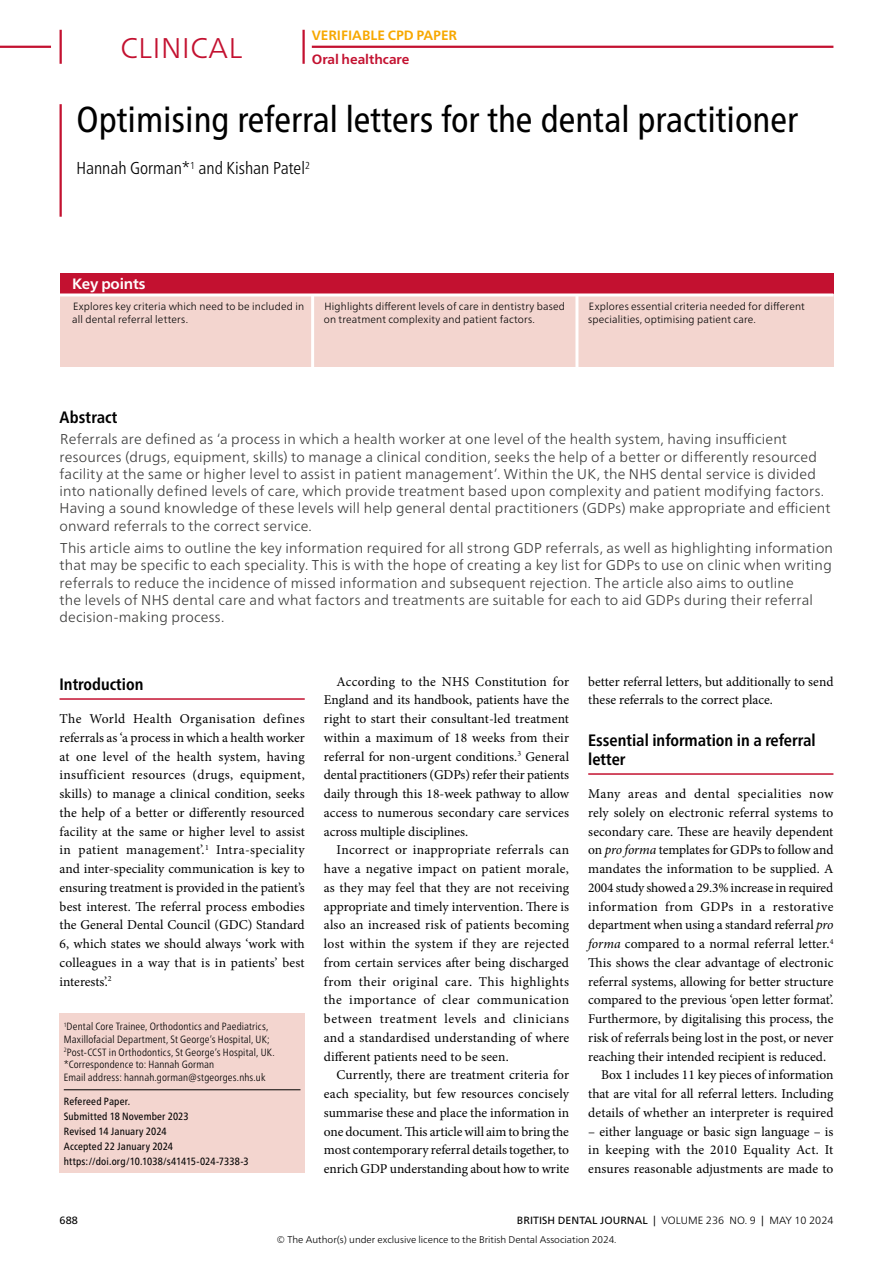
<style>
.page{position:relative;width:893px;height:1263px;background:#fff}
.page>*{position:absolute;margin:0;border:0;box-sizing:border-box;transform-origin:0 0}
.Title_3_Cnd_24pt{font:condensed 36px "Frutiger Neue LT Pro";color:#000}
.t1{font:300 28.5px "Frutiger Neue LT Pro";letter-spacing:.025em;color:#c31130}
.Author_1{font:300 condensed 17.25px "Frutiger Neue LT Pro";color:#000}
.SectionHeading_1_MSS{font:700 condensed 16.5px/18.8px "Frutiger Neue LT Pro";color:#000}
.Abstract_Heading_MSS{font:700 condensed 16.5px "Frutiger Neue LT Pro";letter-spacing:.01em;color:#000}
.Key_Points_Heading_x{font:700 15px "Frutiger Neue LT Pro";letter-spacing:-.01em;color:#fff}
.t2{font:300 14.25px/17.2px "Frutiger Neue LT Pro";letter-spacing:.015em;color:#3a3a39}
.Para_9pt_justified{font:13.5px/18.8px "Minion Pro";color:#000;text-align:justify}
.Para_9pt_justified_1st{font:13.5px/18.8px "Minion Pro";color:#000;text-align:justify}
.NoXML_MSS_page_tag_top{font:700 13.5px "Frutiger Neue LT Pro";color:#f7a800}
.t3{font:700 13.5px "Frutiger Neue LT Pro";color:#c31130}
.t4{font:300 10.5px/13.5px "Frutiger Neue LT Pro";letter-spacing:.015em;color:#000}
.NoXML_Biography_MSS{font:300 condensed 10.5px/12.8px "Frutiger Neue LT Pro";letter-spacing:.015em;color:#000}
.NoXML_article_details{font:condensed 10.5px "Frutiger Neue LT Pro";letter-spacing:.015em;color:#000}
.t5{font:10.5px "Frutiger Neue LT Pro";letter-spacing:.005em;color:#000}
.t6{font:300 9.75px "Frutiger Neue LT Pro";color:#000}
.s1{font-style:italic}
.s2{font-weight:300}
</style>
<div class="page">
<div style="left:60px;top:273px;width:773px;height:94px;background:#f3d5cf"></div>
<hr style="left:60px;top:104px;width:2px;height:113px;background:#c31130">
<hr style="left:60px;top:698px;width:245px;height:2px;background:#c31130">
<hr style="left:588px;top:773px;width:245px;height:2px;background:#c31130">
<div style="left:60px;top:273px;width:773px;height:20px;background:#c31130"></div>
<hr style="left:60px;top:293px;width:773px;height:3px;background:#fff">
<div style="left:60px;top:1013px;width:245px;height:160px;background:#f3d5cf"></div>
<hr style="left:64px;top:1089px;width:236px;height:1px;background:#000">
<hr style="left:311px;top:295px;width:3px;height:83px;background:#fff">
<hr style="left:575px;top:295px;width:3px;height:83px;background:#fff">
<hr style="left:0;top:46px;width:51px;height:2px;background:#c31130">
<hr style="left:312px;top:46px;width:521px;height:2px;background:#c31130">
<hr style="left:60px;top:30px;width:2px;height:34px;background:#c31130">
<hr style="left:302px;top:30px;width:3px;height:34px;background:#c31130">
<h2 class="t1" style="left:120px;top:31px;width:124px">CLINICAL</h2>
<p class="NoXML_MSS_page_tag_top" style="left:312px;top:27px;width:147px">VERIFIABLE CPD PAPER</p>
<p class="t3" style="left:312px;top:51px;width:99px">Oral healthcare</p>
<p class="Title_3_Cnd_24pt" style="left:77px;top:98px;width:723px">Optimising referral letters for the dental practitioner</p>
<p class="Author_1" style="left:77px;top:158px;width:235px">Hannah Gorman*<sup>1</sup> and Kishan Patel<sup>2</sup></p>
<p class="Key_Points_Heading_x" style="left:72px;top:275px;width:75px">Key points</p>
<p class="t4" style="left:72px;top:300px;width:233px">Explores key criteria which need to be included in all dental referral letters.</p>
<p class="t4" style="left:324px;top:300px;width:243px">Highlights different levels of care in dentistry based on treatment complexity and patient factors.</p>
<p class="t4" style="left:588px;top:300px;width:218px">Explores essential criteria needed for different specialities, optimising patient care.</p>
<p class="Abstract_Heading_MSS" style="left:60px;top:407px;width:59px">Abstract</p>
<p class="t2" style="left:60px;top:431px;width:773px">Referrals are defined as ‘a process in which a health worker at one level of the health system, having insufficient resources (drugs, equipment, skills) to manage a clinical condition, seeks the help of a better or differently resourced facility at the same or higher level to assist in patient management’. Within the UK, the NHS dental service is divided into nationally defined levels of care, which provide treatment based upon complexity and patient modifying factors.<br>Having a sound knowledge of these levels will help general dental practitioners (GDPs) make appropriate and efficient onward referrals to the correct service.</p>
<p class="t2" style="left:60px;top:539px;width:775px">This article aims to outline the key information required for all strong GDP referrals, as well as highlighting information that may be specific to each speciality. This is with the hope of creating a key list for GDPs to use on clinic when writing referrals to reduce the incidence of missed information and subsequent rejection. The article also aims to outline<br>the levels of NHS dental care and what factors and treatments are suitable for each to aid GDPs during their referral decision-making process.</p>
<p class="SectionHeading_1_MSS" style="left:60px;top:675px;width:85px">Introduction</p>
<p class="Para_9pt_justified_1st" style="left:60px;top:709px;width:247px">The World Health Organisation defines referrals as ‘a process in which a health worker at one level of the health system, having insufficient resources (drugs, equipment, skills) to manage a clinical condition, seeks the help of a better or differently resourced facility at the same or higher level to assist in patient management’.<sup>1</sup> Intra-speciality and inter-speciality communication is key to ensuring treatment is provided in the patient’s best interest. The referral process embodies the General Dental Council (GDC) Standard 6, which states we should always ‘work with colleagues in a way that is in patients’ best interests’.<sup>2</sup></p>
<p class="NoXML_Biography_MSS" style="left:64px;top:1020px;width:212px"><sup>1</sup>Dental Core Trainee, Orthodontics and Paediatrics, Maxillofacial Department, St George’s Hospital, UK; <sup>2</sup>Post-CCST in Orthodontics, St George’s Hospital, UK. *Correspondence to: Hannah Gorman<br>Email address: hannah.gorman@stgeorges.nhs.uk</p>
<p class="NoXML_article_details" style="left:64px;top:1095px;width:68px">Refereed Paper.</p>
<p class="NoXML_article_details" style="left:64px;top:1110px;width:126px">Submitted 18 November 2023</p>
<p class="NoXML_article_details" style="left:64px;top:1125px;width:104px">Revised 14 January 2024</p>
<p class="NoXML_article_details" style="left:64px;top:1140px;width:111px">Accepted 22 January 2024</p>
<p class="NoXML_article_details" style="left:64px;top:1155px;width:186px">https://doi.org/10.1038/s41415-024-7338-3</p>
<p class="Para_9pt_justified" style="left:324px;top:672px;width:247px;text-indent:13px">According to the NHS Constitution for England and its handbook, patients have the right to start their consultant-led treatment within a maximum of 18 weeks from their referral for non-urgent conditions.<sup>3</sup> General dental practitioners (GDPs) refer their patients daily through this 18-week pathway to allow access to numerous secondary care services across multiple disciplines.</p>
<p class="Para_9pt_justified" style="left:324px;top:841px;width:247px;text-indent:13px">Incorrect or inappropriate referrals can have a negative impact on patient morale, as they may feel that they are not receiving appropriate and timely intervention. There is also an increased risk of patients becoming lost within the system if they are rejected from certain services after being discharged from their original care. This highlights the importance of clear communication between treatment levels and clinicians and a standardised understanding of where different patients need to be seen.</p>
<p class="Para_9pt_justified" style="left:324px;top:1066px;width:247px;text-indent:13px">Currently, there are treatment criteria for each speciality, but few resources concisely summarise these and place the information in one document. This article will aim to bring the most contemporary referral details together, to enrich GDP understanding about how to write</p>
<p class="Para_9pt_justified" style="left:588px;top:672px;width:247px">better referral letters, but additionally to send these referrals to the correct place.</p>
<p class="SectionHeading_1_MSS" style="left:588px;top:731px;width:229px">Essential information in a referral letter</p>
<p class="Para_9pt_justified_1st" style="left:588px;top:784px;width:247px">Many areas and dental specialities now rely solely on electronic referral systems to secondary care. These are heavily dependent on <span class="s1">pro forma</span> templates for GDPs to follow and mandates the information to be supplied. A 2004 study showed a 29.3% increase in required information from GDPs in a restorative department when using a standard referral <span class="s1">pro forma</span> compared to a normal referral letter.<sup>4<br></sup>This shows the clear advantage of electronic referral systems, allowing for better structure compared to the previous ‘open letter format’.<br>Furthermore, by digitalising this process, the risk of referrals being lost in the post, or never reaching their intended recipient is reduced.</p>
<p class="Para_9pt_justified" style="left:588px;top:1066px;width:247px;text-indent:13px">Box 1 includes 11 key pieces of information that are vital for all referral letters. Including details of whether an interpreter is required</p>
<p class="Para_9pt_justified" style="left:588px;top:1122px;width:247px">– either language or basic sign language – is in keeping with the 2010 Equality Act. It ensures reasonable adjustments are made to</p>
<p class="t5" style="left:60px;top:1214px;width:20px">688</p>
<p class="t5" style="left:517px;top:1214px;width:318px">BRITISH DENTAL JOURNAL | <span class="s2">VOLUME 236 NO. 9</span> | <span class="s2">May 10 2024</span></p>
<p class="t6" style="left:276px;top:1234px;width:342px">© The Author(s) under exclusive licence to the British Dental Association 2024.</p>
</div>
